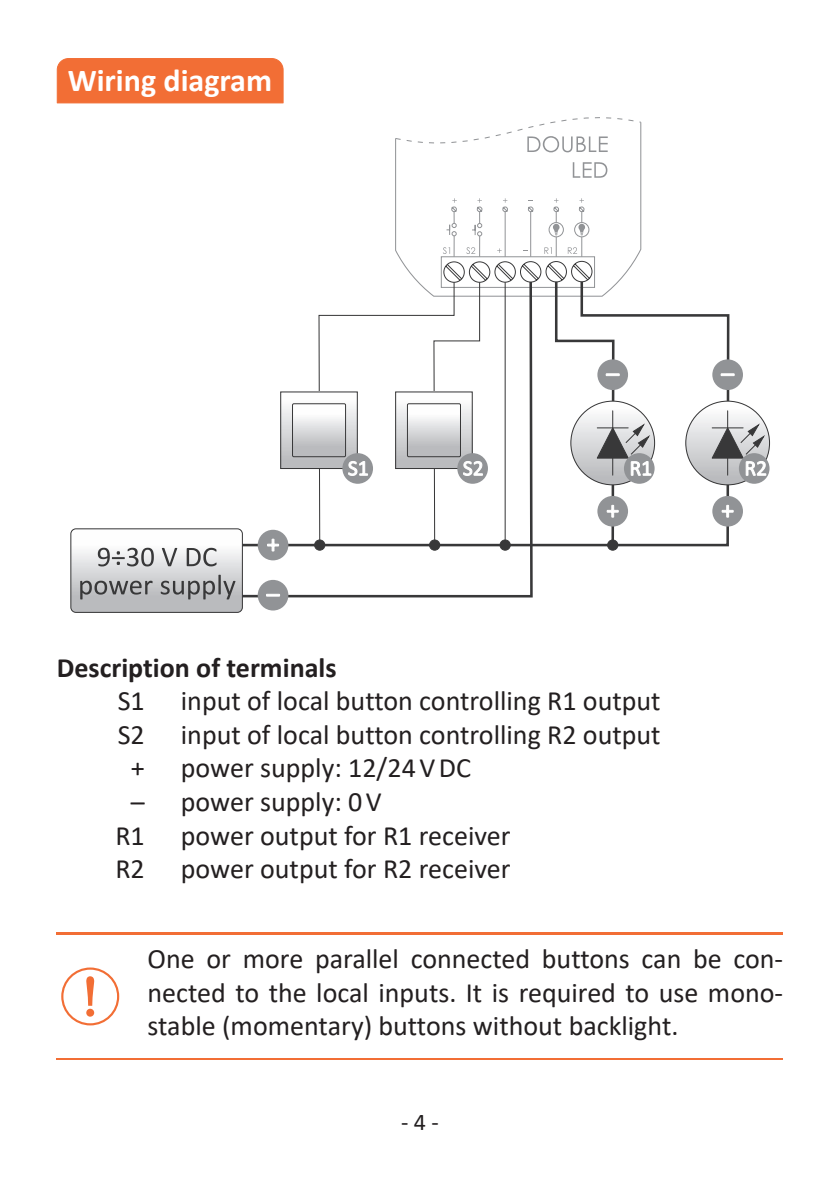
<style>
.page{position:relative;width:840px;height:1191px;background:#fff}
.page>*{position:absolute;margin:0;border:0;box-sizing:border-box;transform-origin:0 0}
.t1{font:700 32px "Calibri";color:#fff}
.t2{font:28px/33.6px "Calibri";color:#231f20}
.t3{font:700 28px "Calibri";color:#231f20}
.t4{font:24px "Calibri";color:#231f20}
</style>
<div class="page">
<hr style="left:57px;top:932px;width:725px;height:2px;background:#f26e35">
<hr style="left:57px;top:1058px;width:725px;height:2px;background:#f26e35">
<svg style="left:395px;top:117px;width:246px;height:35px"></svg>
<svg style="left:572px;top:162px;width:35px;height:16px"></svg>
<div style="left:607px;top:540px;width:10px;height:10px;background:#383839;border-radius:50%"></div>
<div style="left:607px;top:540px;width:10px;height:10px;border:1px solid #383839;border-radius:50%"></div>
<svg style="left:243px;top:547px;width:290px;height:51px"></svg>
<svg style="left:243px;top:314px;width:487px;height:233px"></svg>
<div style="left:280px;top:392px;width:77px;height:76px;background:linear-gradient(to bottom,#fff,#b5b6b9)"></div>
<div style="left:280px;top:391px;width:77px;height:78px;border:1px solid #383839"></div>
<svg style="left:685px;top:401px;width:84px;height:84px"></svg>
<hr style="left:726px;top:411px;width:2px;height:64px;background:#383839">
<div style="left:712px;top:359px;width:30px;height:31px;background:#919396;border-radius:50%"></div>
<svg style="left:720px;top:373px;width:14px;height:3px"></svg>
<div style="left:712px;top:496px;width:30px;height:30px;background:#919396;border-radius:50%"></div>
<svg style="left:721px;top:505px;width:12px;height:12px"></svg>
<div style="left:623px;top:453px;width:31px;height:31px;background:#919396;border-radius:50%"></div>
<svg style="left:292px;top:198px;width:359px;height:349px"></svg>
<div style="left:738px;top:453px;width:31px;height:31px;background:#919396;border-radius:50%"></div>
<svg style="left:710px;top:424px;width:55px;height:52px;background:#a9a9ab"></svg>
<div style="left:257px;top:580px;width:31px;height:30px;background:#919396;border-radius:50%"></div>
<svg style="left:266px;top:594px;width:14px;height:2px"></svg>
<div style="left:257px;top:530px;width:31px;height:30px;background:#919396;border-radius:50%"></div>
<svg style="left:267px;top:539px;width:12px;height:12px"></svg>
<div style="left:70px;top:528px;width:173px;height:85px;border:1px solid #383839;border-radius:5px"></div>
<svg style="left:71px;top:529px;width:171px;height:83px"></svg>
<div style="left:57px;top:58px;width:226px;height:45px;background:#f26e35"></div>
<div style="left:61px;top:967px;width:58px;height:58px;border:2px solid #f26e35;border-radius:50%"></div>
<svg style="left:86px;top:976px;width:9px;height:41px"></svg>
<p class="t1" style="left:68px;top:58px;width:206px">Wiring diagram</p>
<p class="t3" style="left:57px;top:647px;width:281px">Description of terminals</p>
<p class="t2" style="left:118px;top:683px;width:29px">S1</p>
<p class="t2" style="left:181px;top:683px;width:481px">input of local button controlling R1 output</p>
<p class="t2" style="left:118px;top:717px;width:29px">S2</p>
<p class="t2" style="left:181px;top:717px;width:481px">input of local button controlling R2 output</p>
<p class="t2" style="left:131px;top:750px;width:15px">+</p>
<p class="t2" style="left:181px;top:750px;width:291px">power supply: 12/24 V DC</p>
<p class="t2" style="left:115px;top:784px;width:268px;text-indent:15px">– power supply: 0 V<br>R1</p>
<p class="t2" style="left:181px;top:817px;width:331px">power output for R1 receiver</p>
<p class="t2" style="left:115px;top:851px;width:31px">R2</p>
<p class="t2" style="left:181px;top:851px;width:331px">power output for R2 receiver</p>
<p class="t2" style="left:147px;top:941px;width:636px;text-align:justify">One or more parallel connected buttons can be con&shy;nected to the local inputs. It is required to use mono&shy;stable (momentary) buttons without backlight.</p>
<p class="t4" style="left:401px;top:1105px;width:39px">- 4 -</p>
</div>
